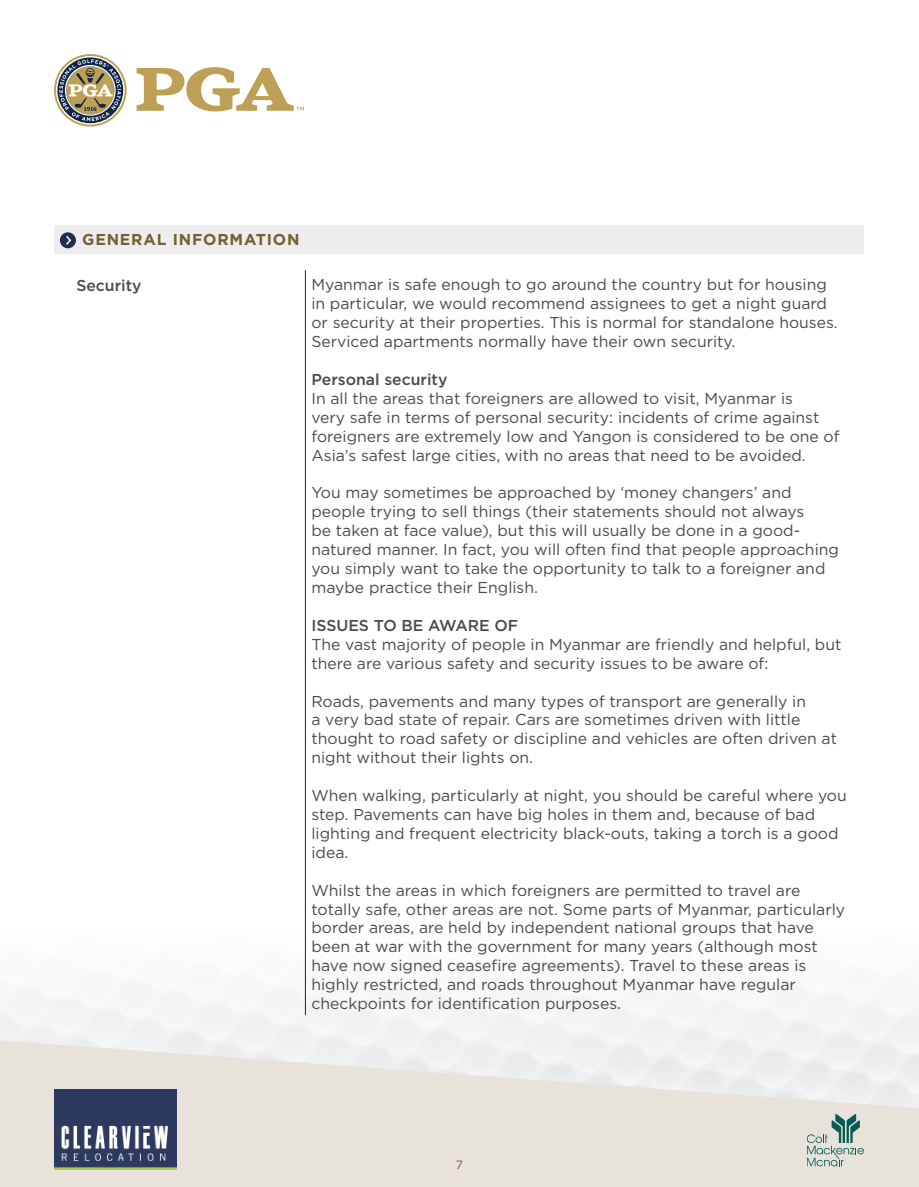
<style>
.page{position:relative;width:919px;height:1187px;background:#fff}
.page>*{position:absolute;margin:0;border:0;box-sizing:border-box;transform-origin:0 0}
.t1{font:15.75px/18.9px "Gotham";color:#4a4a49}
.t2{font:500 15.75px "Gotham";color:#4a4a49}
.t3{font:700 15.75px "Gotham";letter-spacing:.05em;color:#746035}
.t4{font:12px "Gotham";color:#746035}
</style>
<div class="page">
<img style="left:0;top:898px;width:721px;height:141px">
<svg style="left:0;top:1039px;width:918px;height:147px;fill:#e7e2da"></svg>
<svg style="left:807px;top:1113px;width:56px;height:53px"></svg>
<img style="left:54px;top:1088px;width:122px;height:81px">
<svg style="left:54px;top:54px;width:73px;height:73px"></svg>
<svg style="left:56px;top:56px;width:69px;height:69px"></svg>
<svg style="left:137px;top:67px;width:167px;height:45px"></svg>
<div style="left:54px;top:225px;width:809px;height:28px;background:#ededed"></div>
<svg style="left:60px;top:232px;width:16px;height:16px"></svg>
<svg style="left:64px;top:234px;width:8px;height:12px"></svg>
<hr style="left:305px;top:270px;width:1px;height:744px;background:#11274a">
<p class="t3" style="left:82px;top:230px;width:219px">GENERAL INFORMATION</p>
<p class="t2" style="left:76px;top:276px;width:67px">Security</p>
<p class="t1" style="left:311px;top:275px;width:528px">Myanmar is safe enough to go around the country but for housing in particular, we would recommend assignees to get a night guard or security at their properties. This is normal for standalone houses.<br>Serviced apartments normally have their own security.</p>
<p class="t2" style="left:311px;top:370px;width:137px">Personal security</p>
<p class="t1" style="left:311px;top:388px;width:529px">In all the areas that foreigners are allowed to visit, Myanmar is<br>very safe in terms of personal security: incidents of crime against foreigners are extremely low and Yangon is considered to be one of Asia’s safest large cities, with no areas that need to be avoided.</p>
<p class="t1" style="left:311px;top:483px;width:529px">You may sometimes be approached by ‘money changers’ and people trying to sell things (their statements should not always<br>be taken at face value), but this will usually be done in a good&shy;natured manner. In fact, you will often find that people approaching you simply want to take the opportunity to talk to a foreigner and maybe practice their English.</p>
<p class="t2" style="left:311px;top:616px;width:208px">ISSUES TO BE AWARE OF</p>
<p class="t1" style="left:311px;top:634px;width:531px">The vast majority of people in Myanmar are friendly and helpful, but there are various safety and security issues to be aware of:</p>
<p class="t1" style="left:311px;top:691px;width:527px">Roads, pavements and many types of transport are generally in<br>a very bad state of repair. Cars are sometimes driven with little thought to road safety or discipline and vehicles are often driven at night without their lights on.</p>
<p class="t1" style="left:311px;top:785px;width:537px">When walking, particularly at night, you should be careful where you step. Pavements can have big holes in them and, because of bad lighting and frequent electricity black-outs, taking a torch is a good idea.</p>
<p class="t1" style="left:311px;top:880px;width:535px">Whilst the areas in which foreigners are permitted to travel are totally safe, other areas are not. Some parts of Myanmar, particularly border areas, are held by independent national groups that have been at war with the government for many years (although most have now signed ceasefire agreements). Travel to these areas is highly restricted, and roads throughout Myanmar have regular checkpoints for identification purposes.</p>
<p class="t4" style="left:456px;top:1158px;width:9px">7</p>
</div>
